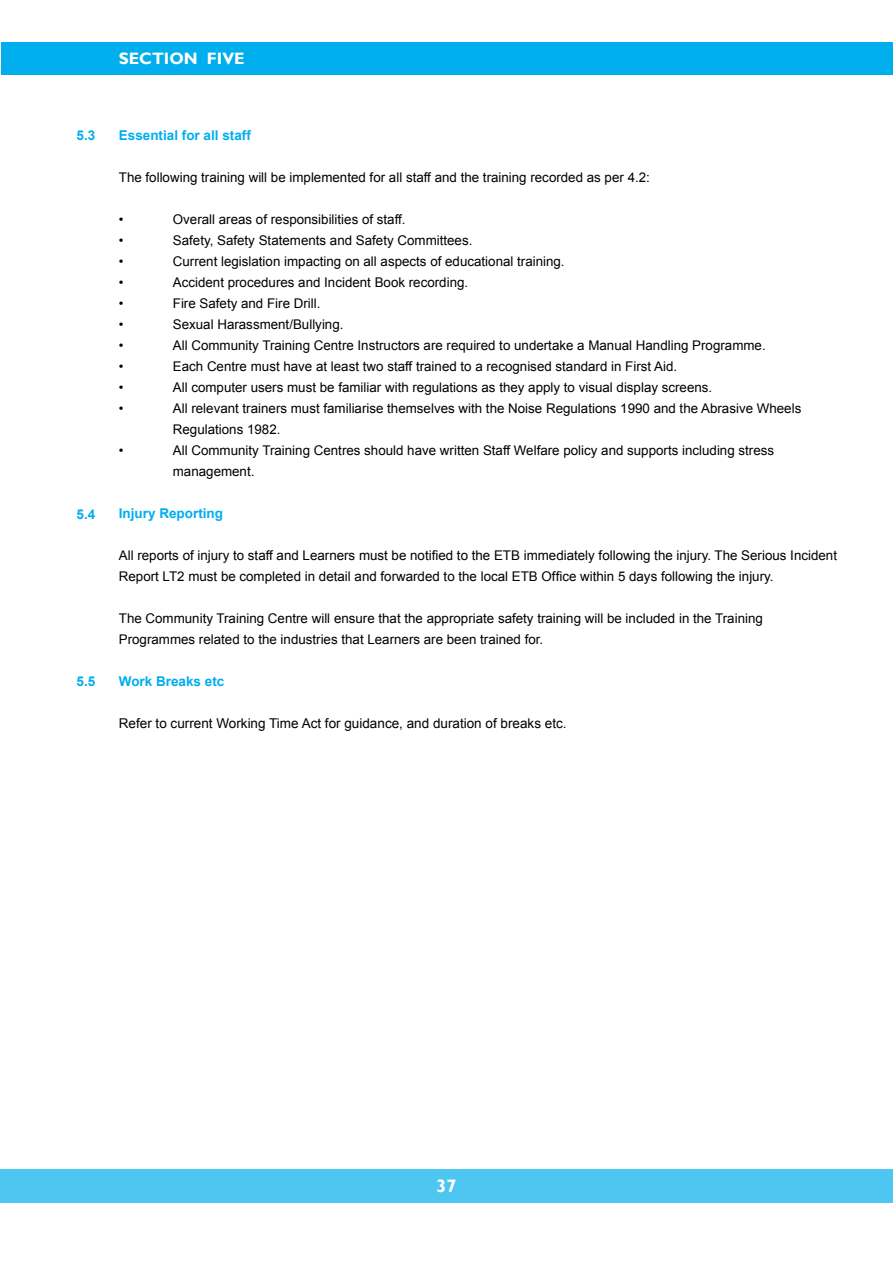
<style>
.page{position:relative;width:893px;height:1263px;background:#fff}
.page>*{position:absolute;margin:0;border:0;box-sizing:border-box;transform-origin:0 0}
.t1{font:700 18px "Gill Sans";color:#fff}
.t2{font:700 16.5px "Gill Sans";color:#fff}
.t3{font:13.5px "Arial";color:#000}
.t4{font:700 13.5px "Arial";color:#00aeed}
.t5{font:13.35px/21px "Arial";color:#000}
</style>
<div class="page">
<div style="left:1px;top:42px;width:891px;height:33px;background:#00aeed"></div>
<div style="left:0;top:1169px;width:893px;height:34px;background:#4dc6f2"></div>
<p class="t2" style="left:119px;top:48px;width:127px">SECTION FIVE</p>
<p class="t4" style="left:77px;top:126px;width:20px">5.3</p>
<p class="t4" style="left:77px;top:505px;width:20px">5.4</p>
<p class="t4" style="left:77px;top:672px;width:20px">5.5</p>
<p class="t4" style="left:119px;top:126px;width:134px">Essential for all staff</p>
<p class="t5" style="left:119px;top:167px;width:533px">The following training will be implemented for all staff and the training recorded as per 4.2:</p>
<p class="t5" style="left:119px;top:209px;width:6px">•</p>
<p class="t5" style="left:173px;top:209px;width:234px">Overall areas of responsibilities of staff.</p>
<p class="t5" style="left:119px;top:230px;width:6px">•</p>
<p class="t5" style="left:173px;top:230px;width:301px">Safety, Safety Statements and Safety Committees.</p>
<p class="t5" style="left:119px;top:251px;width:6px">•</p>
<p class="t5" style="left:173px;top:251px;width:393px">Current legislation impacting on all aspects of educational training.</p>
<p class="t5" style="left:119px;top:272px;width:6px">•</p>
<p class="t5" style="left:173px;top:272px;width:297px">Accident procedures and Incident Book recording.</p>
<p class="t5" style="left:119px;top:293px;width:6px">•</p>
<p class="t5" style="left:173px;top:293px;width:149px">Fire Safety and Fire Drill.</p>
<p class="t5" style="left:119px;top:314px;width:6px">•</p>
<p class="t5" style="left:173px;top:314px;width:172px">Sexual Harassment/Bullying.</p>
<p class="t5" style="left:119px;top:335px;width:6px">•</p>
<p class="t5" style="left:173px;top:335px;width:594px">All Community Training Centre Instructors are required to undertake a Manual Handling Programme.</p>
<p class="t5" style="left:119px;top:356px;width:6px">•</p>
<p class="t5" style="left:173px;top:356px;width:506px">Each Centre must have at least two staff trained to a recognised standard in First Aid.</p>
<p class="t5" style="left:119px;top:377px;width:6px">•</p>
<p class="t5" style="left:173px;top:377px;width:541px">All computer users must be familiar with regulations as they apply to visual display screens.</p>
<p class="t5" style="left:119px;top:398px;width:6px">•</p>
<p class="t5" style="left:173px;top:398px;width:630px">All relevant trainers must familiarise themselves with the Noise Regulations 1990 and the Abrasive Wheels<br>Regulations 1982.</p>
<p class="t5" style="left:119px;top:440px;width:6px">•</p>
<p class="t5" style="left:173px;top:440px;width:603px">All Community Training Centres should have written Staff Welfare policy and supports including stress management.</p>
<p class="t4" style="left:119px;top:504px;width:106px">Injury Reporting</p>
<p class="t5" style="left:119px;top:545px;width:720px">All reports of injury to staff and Learners must be notified to the ETB immediately following the injury. The Serious Incident<br>Report LT2 must be completed in detail and forwarded to the local ETB Office within 5 days following the injury.</p>
<p class="t5" style="left:119px;top:608px;width:646px">The Community Training Centre will ensure that the appropriate safety training will be included in the Training<br>Programmes related to the industries that Learners are been trained for.</p>
<p class="t4" style="left:119px;top:672px;width:107px">Work Breaks etc</p>
<p class="t3" style="left:119px;top:714px;width:449px">Refer to current Working Time Act for guidance, and duration of breaks etc.</p>
<h1 class="t1" style="left:437px;top:1175px;width:21px">37</h1>
</div>
